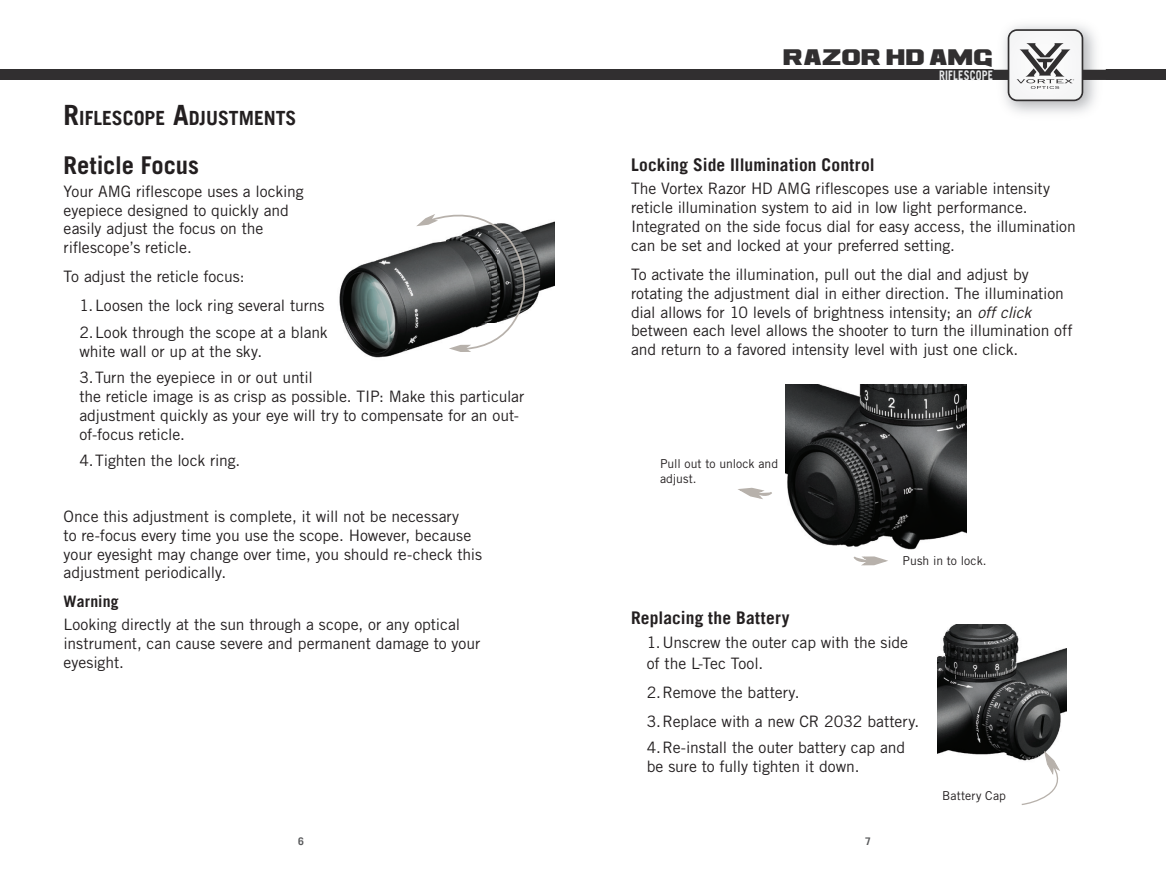
<style>
.page{position:relative;width:1166px;height:882px;background:#fff}
.page>*{position:absolute;margin:0;border:0;box-sizing:border-box;transform-origin:0 0}
.t1{font:700 24.5px "Trade Gothic LT Std";letter-spacing:-.005em;color:#231f20}
.t2{font:700 19.6px "Trade Gothic LT";color:#231f20}
.t3{font:700 17.5px "Trade Gothic LT";letter-spacing:.01em;color:#231f20}
.t4{font:17.5px "Ash";letter-spacing:.01em;color:#312f30}
.t5{font:15.75px/18.9px "Trade Gothic LT Std";letter-spacing:-.005em;color:#231f20}
.t6{font:700 15.75px "Trade Gothic LT Std";letter-spacing:.005em;color:#231f20}
.t7{font:700 13.12px "Trade Gothic LT";letter-spacing:.02em;color:#e6e7e9;scale:.8 1}
.t8{font:12.25px/14.7px "Trade Gothic LT Std";letter-spacing:.005em;color:#231f20}
.t9{font:700 10.5px "Trade Gothic LT";color:#57585a}
.s1{font-size:28px}
.s2{font-style:italic}
</style>
<div class="page">
<div style="left:0;top:70px;width:1166px;height:10px;background:#312f30"></div>
<img style="left:993px;top:25px;width:112px;height:88px">
<svg style="left:1007px;top:29px;width:76px;height:72px"></svg>
<img style="left:339px;top:248px;width:77px;height:110px">
<svg style="left:416px;top:214px;width:139px;height:138px"></svg>
<img style="left:785px;top:385px;width:182px;height:165px">
<svg style="left:738px;top:487px;width:34px;height:12px"></svg>
<svg style="left:853px;top:556px;width:35px;height:10px"></svg>
<img style="left:937px;top:624px;width:129px;height:136px">
<svg style="left:1020px;top:751px;width:46px;height:54px"></svg>
<p class="t2" style="left:64px;top:106px;width:234px"><span class="s1">R</span>IFLESCOPE <span class="s1">A</span>DJUSTMENTS</p>
<h1 class="t1" style="left:64px;top:150px;width:137px">Reticle Focus</h1>
<p class="t5" style="left:64px;top:181px;width:242px">Your AMG riflescope uses a locking eyepiece designed to quickly and easily adjust the focus on the riflescope’s reticle.</p>
<p class="t5" style="left:64px;top:267px;width:182px">To adjust the reticle focus:</p>
<p class="t5" style="left:79px;top:296px;width:247px">1. Loosen the lock ring several turns</p>
<p class="t5" style="left:79px;top:323px;width:250px">2. Look through the scope at a blank white wall or up at the sky.</p>
<p class="t5" style="left:79px;top:368px;width:446px">3. Turn the eyepiece in or out until<br>the reticle image is as crisp as possible. TIP: Make this particular adjustment quickly as your eye will try to compensate for an out&shy;of-focus reticle.</p>
<p class="t5" style="left:79px;top:451px;width:162px">4. Tighten the lock ring.</p>
<p class="t5" style="left:64px;top:507px;width:420px">Once this adjustment is complete, it will not be necessary<br>to re-focus every time you use the scope. However, because your eyesight may change over time, you should re-check this adjustment periodically.</p>
<p class="t6" style="left:64px;top:592px;width:57px">Warning</p>
<p class="t5" style="left:64px;top:615px;width:418px">Looking directly at the sun through a scope, or any optical instrument, can cause severe and permanent damage to your eyesight.</p>
<p class="t4" style="left:784px;top:48px;width:211px">RAZOR HD AMG</p>
<p class="t7" style="left:939px;top:67px;width:69px">RIFLESCOPE</p>
<p class="t3" style="left:631px;top:154px;width:245px">Locking Side Illumination Control</p>
<p class="t5" style="left:631px;top:179px;width:446px">The Vortex Razor HD AMG riflescopes use a variable intensity reticle illumination system to aid in low light performance.<br>Integrated on the side focus dial for easy access, the illumination can be set and locked at your preferred setting.</p>
<p class="t5" style="left:631px;top:265px;width:443px">To activate the illumination, pull out the dial and adjust by rotating the adjustment dial in either direction. The illumination dial allows for 10 levels of brightness intensity; an <span class="s2">off click </span>between each level allows the shooter to turn the illumination off and return to a favored intensity level with just one click.</p>
<p class="t8" style="left:660px;top:456px;width:120px">Pull out to unlock and adjust.</p>
<p class="t8" style="left:902px;top:554px;width:85px">Push in to lock.</p>
<p class="t3" style="left:631px;top:607px;width:160px">Replacing the Battery</p>
<p class="t5" style="left:647px;top:632px;width:263px;line-height:21px">1. Unscrew the outer cap with the side of the L-Tec Tool.</p>
<p class="t5" style="left:647px;top:683px;width:154px">2. Remove the battery.</p>
<p class="t5" style="left:647px;top:711px;width:274px">3. Replace with a new CR 2032 battery.</p>
<p class="t5" style="left:647px;top:738px;width:260px">4. Re-install the outer battery cap and be sure to fully tighten it down.</p>
<p class="t8" style="left:942px;top:789px;width:65px">Battery Cap</p>
<p class="t9" style="left:298px;top:835px;width:7px">6</p>
<p class="t9" style="left:865px;top:835px;width:7px">7</p>
</div>
